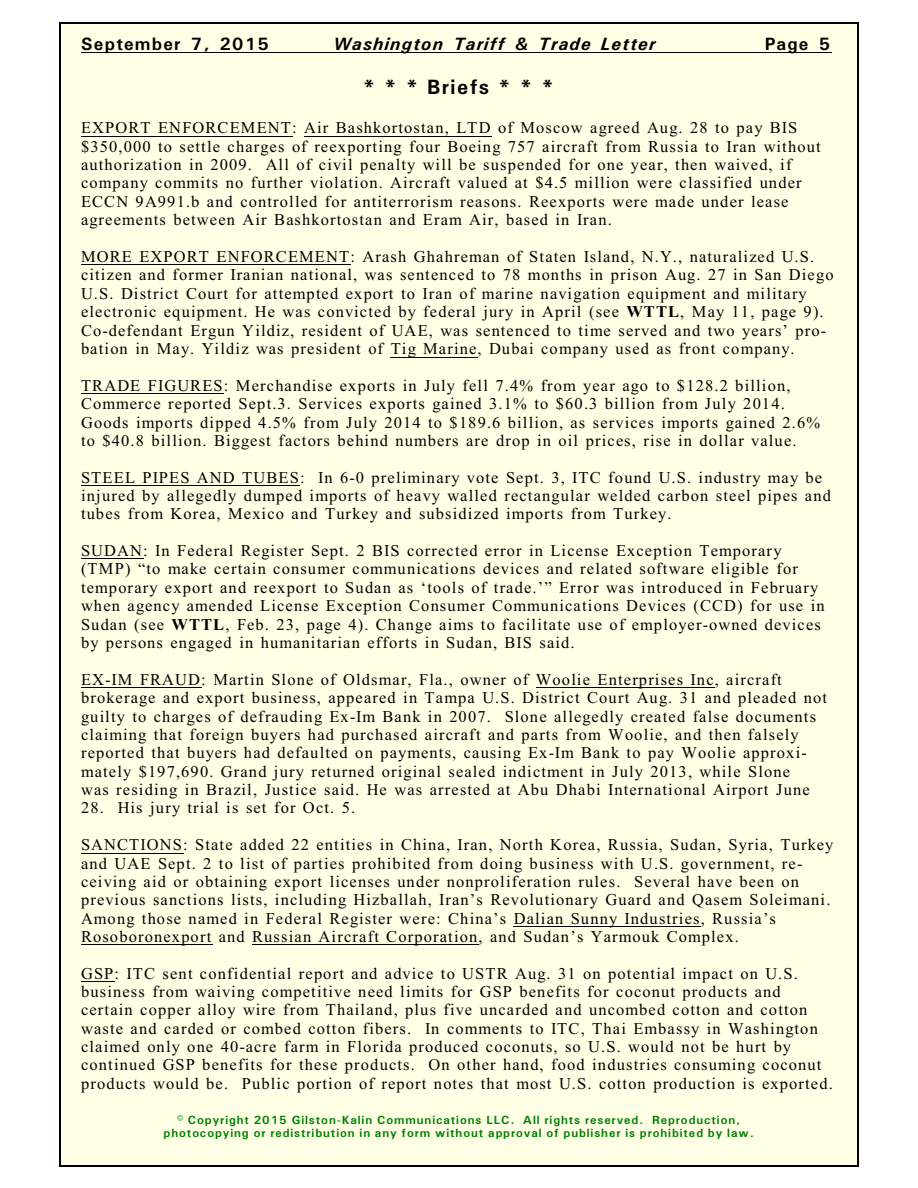
<style>
.page{position:relative;width:918px;height:1188px;background:#fff}
.page>*{position:absolute;margin:0;border:0;box-sizing:border-box;transform-origin:0 0}
.t1{font:700 21px "Univers";letter-spacing:.07em;color:#000}
.t2{font:italic 700 18px "Univers";letter-spacing:.065em;color:#000}
.t3{font:700 18px "Univers";letter-spacing:.065em;color:#000}
.t4{font:16.5px/18.3px "Times New Roman";letter-spacing:.07em;color:#000}
.t5{font:700 12px/13.6px "Univers";letter-spacing:.075em;color:#008000;text-align:center}
.s1{font-weight:700}
</style>
<div class="page">
<div style="left:59px;top:23px;width:800px;height:1143px;background:#ffffe6"></div>
<hr style="left:59px;top:23px;width:1px;height:1143px;background:#000">
<hr style="left:857px;top:23px;width:2px;height:1143px;background:#000">
<hr style="left:59px;top:23px;width:799px;height:1px;background:#000">
<hr style="left:59px;top:1165px;width:799px;height:1px;background:#000">
<hr style="left:81px;top:52px;width:750px;height:1px;background:#000">
<hr style="left:81px;top:136px;width:211px;height:1px;background:#000">
<hr style="left:304px;top:136px;width:188px;height:1px;background:#000">
<hr style="left:81px;top:264px;width:269px;height:1px;background:#000">
<hr style="left:391px;top:357px;width:87px;height:1px;background:#000">
<hr style="left:81px;top:393px;width:143px;height:1px;background:#000">
<hr style="left:81px;top:485px;width:219px;height:1px;background:#000">
<hr style="left:81px;top:559px;width:62px;height:1px;background:#000">
<hr style="left:81px;top:687px;width:120px;height:1px;background:#000">
<hr style="left:536px;top:687px;width:179px;height:1px;background:#000">
<hr style="left:81px;top:853px;width:102px;height:1px;background:#000">
<hr style="left:514px;top:926px;width:187px;height:1px;background:#000">
<hr style="left:81px;top:944px;width:131px;height:1px;background:#000">
<hr style="left:252px;top:944px;width:226px;height:1px;background:#000">
<hr style="left:81px;top:981px;width:33px;height:1px;background:#000">
<p class="t3" style="left:81px;top:38px;width:189px">September 7, 2015</p>
<p class="t2" style="left:333px;top:38px;width:324px">Washington Tariff &amp; Trade Letter</p>
<p class="t3" style="left:765px;top:38px;width:67px">Page 5</p>
<p class="t1" style="left:362px;top:79px;width:193px">* * * Briefs * * *</p>
<p class="t4" style="left:81px;top:120px;width:741px">EXPORT ENFORCEMENT: Air Bashkortostan, LTD of Moscow agreed Aug. 28 to pay BIS $350,000 to settle charges of reexporting four Boeing 757 aircraft from Russia to Iran without authorization in 2009. All of civil penalty will be suspended for one year, then waived, if company commits no further violation. Aircraft valued at $4.5 million were classified under ECCN 9A991.b and controlled for antiterrorism reasons. Reexports were made under lease agreements between Air Bashkortostan and Eram Air, based in Iran.</p>
<p class="t4" style="left:81px;top:249px;width:754px">MORE EXPORT ENFORCEMENT: Arash Ghahreman of Staten Island, N.Y., naturalized U.S. citizen and former Iranian national, was sentenced to 78 months in prison Aug. 27 in San Diego U.S. District Court for attempted export to Iran of marine navigation equipment and military electronic equipment. He was convicted by federal jury in April (see <span class="s1">WTTL</span>, May 11, page 9).<br>Co-defendant Ergun Yildiz, resident of UAE, was sentenced to time served and two years’ pro&shy;bation in May. Yildiz was president of Tig Marine, Dubai company used as front company.</p>
<p class="t4" style="left:81px;top:378px;width:741px">TRADE FIGURES: Merchandise exports in July fell 7.4% from year ago to $128.2 billion, Commerce reported Sept.3. Services exports gained 3.1% to $60.3 billion from July 2014.<br>Goods imports dipped 4.5% from July 2014 to $189.6 billion, as services imports gained 2.6% to $40.8 billion. Biggest factors behind numbers are drop in oil prices, rise in dollar value.</p>
<p class="t4" style="left:81px;top:469px;width:752px">STEEL PIPES AND TUBES: In 6-0 preliminary vote Sept. 3, ITC found U.S. industry may be injured by allegedly dumped imports of heavy walled rectangular welded carbon steel pipes and tubes from Korea, Mexico and Turkey and subsidized imports from Turkey.</p>
<p class="t4" style="left:81px;top:543px;width:745px">SUDAN: In Federal Register Sept. 2 BIS corrected error in License Exception Temporary (TMP) “to make certain consumer communications devices and related software eligible for temporary export and reexport to Sudan as ‘tools of trade.’” Error was introduced in February when agency amended License Exception Consumer Communications Devices (CCD) for use in Sudan (see <span class="s1">WTTL</span>, Feb. 23, page 4). Change aims to facilitate use of employer-owned devices by persons engaged in humanitarian efforts in Sudan, BIS said.</p>
<p class="t4" style="left:81px;top:672px;width:748px">EX-IM FRAUD: Martin Slone of Oldsmar, Fla., owner of Woolie Enterprises Inc, aircraft brokerage and export business, appeared in Tampa U.S. District Court Aug. 31 and pleaded not guilty to charges of defrauding Ex-Im Bank in 2007. Slone allegedly created false documents claiming that foreign buyers had purchased aircraft and parts from Woolie, and then falsely reported that buyers had defaulted on payments, causing Ex-Im Bank to pay Woolie approxi&shy;mately $197,690. Grand jury returned original sealed indictment in July 2013, while Slone<br>was residing in Brazil, Justice said. He was arrested at Abu Dhabi International Airport June</p>
<p class="t4" style="left:81px;top:800px;width:276px">28. His jury trial is set for Oct. 5.</p>
<p class="t4" style="left:81px;top:837px;width:754px">SANCTIONS: State added 22 entities in China, Iran, North Korea, Russia, Sudan, Syria, Turkey and UAE Sept. 2 to list of parties prohibited from doing business with U.S. government, re&shy;ceiving aid or obtaining export licenses under nonproliferation rules. Several have been on previous sanctions lists, including Hizballah, Iran’s Revolutionary Guard and Qasem Soleimani.<br>Among those named in Federal Register were: China’s Dalian Sunny Industries, Russia’s Rosoboronexport and Russian Aircraft Corporation, and Sudan’s Yarmouk Complex.</p>
<p class="t4" style="left:81px;top:966px;width:753px">GSP: ITC sent confidential report and advice to USTR Aug. 31 on potential impact on U.S. business from waiving competitive need limits for GSP benefits for coconut products and certain copper alloy wire from Thailand, plus five uncarded and uncombed cotton and cotton waste and carded or combed cotton fibers. In comments to ITC, Thai Embassy in Washington claimed only one 40-acre farm in Florida produced coconuts, so U.S. would not be hurt by continued GSP benefits for these products. On other hand, food industries consuming coconut products would be. Public portion of report notes that most U.S. cotton production is exported.</p>
<p class="t5" style="left:164px;top:1114px;width:592px">© Copyright 2015 Gilston-Kalin Communications LLC. All rights reserved. Reproduction, photocopying or redistribution in any form without approval of publisher is prohibited by law.</p>
</div>
